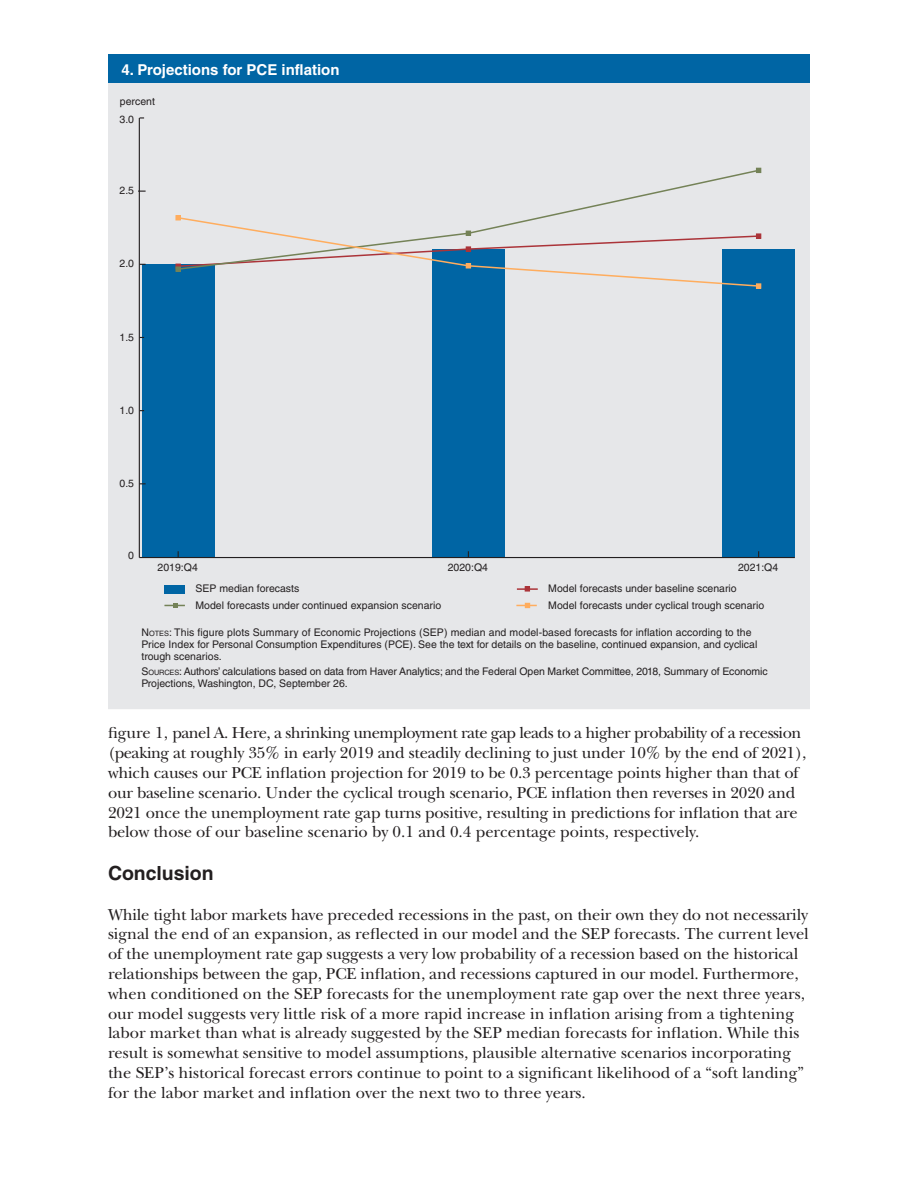
<style>
.page{position:relative;width:918px;height:1188px;background:#fff}
.page>*{position:absolute;margin:0;border:0;box-sizing:border-box;transform-origin:0 0}
.Subhead{font:700 19.5px "Helvetica LT Std";color:#231f20}
.CFL_body_text{font:16.5px/19.8px "New Baskerville Std";letter-spacing:-.01em;color:#231f20}
.figure_title{font:700 15px "Helvetica LT Std";color:#fff}
.notes_and_sources{font:10.5px/12px "Helvetica LT Std";color:#231f20}
.s1{font-style:inherit}
.s2{font-size:7.35px}
</style>
<div class="page">
<div style="left:108px;top:58px;width:702px;height:651px;background:#e6e7e9"></div>
<div style="left:108px;top:54px;width:702px;height:29px;background:#0065a4"></div>
<div style="left:142px;top:264px;width:72px;height:293px;background:#0065a4"></div>
<div style="left:432px;top:250px;width:73px;height:307px;background:#0065a4"></div>
<div style="left:722px;top:250px;width:73px;height:307px;background:#0065a4"></div>
<svg style="left:175px;top:168px;width:586px;height:121px"></svg>
<hr style="left:139px;top:118px;width:1px;height:440px;background:#231f20">
<hr style="left:139px;top:557px;width:656px;height:1px;background:#231f20">
<div style="left:165px;top:585px;width:20px;height:9px;background:#0065a4"></div>
<hr style="left:517px;top:588px;width:21px;height:2px;background:#ab3439">
<svg style="left:525px;top:586px;width:5px;height:6px"></svg>
<svg style="left:165px;top:603px;width:20px;height:5px"></svg>
<svg style="left:516px;top:603px;width:21px;height:5px"></svg>
<p class="figure_title" style="left:121px;top:60px;width:220px">4. Projections for PCE inflation</p>
<p class="notes_and_sources" style="left:120px;top:95px;width:37px">percent</p>
<p class="notes_and_sources" style="left:120px;top:113px;width:16px">3.0</p>
<p class="notes_and_sources" style="left:120px;top:185px;width:16px">2.5</p>
<p class="notes_and_sources" style="left:120px;top:258px;width:16px">2.0</p>
<p class="notes_and_sources" style="left:120px;top:331px;width:16px">1.5</p>
<p class="notes_and_sources" style="left:120px;top:404px;width:16px">1.0</p>
<p class="notes_and_sources" style="left:120px;top:477px;width:16px">0.5</p>
<p class="notes_and_sources" style="left:128px;top:549px;width:7px">0</p>
<p class="notes_and_sources" style="left:158px;top:562px;width:42px">2019:Q4</p>
<p class="notes_and_sources" style="left:448px;top:562px;width:42px">2020:Q4</p>
<p class="notes_and_sources" style="left:738px;top:562px;width:42px">2021:Q4</p>
<p class="notes_and_sources" style="left:196px;top:582px;width:105px">SEP median forecasts</p>
<p class="notes_and_sources" style="left:548px;top:582px;width:190px">Model forecasts under baseline scenario</p>
<p class="notes_and_sources" style="left:196px;top:599px;width:247px">Model forecasts under continued expansion scenario</p>
<p class="notes_and_sources" style="left:548px;top:599px;width:217px">Model forecasts under cyclical trough scenario</p>
<p class="notes_and_sources" style="left:141px;top:626px;width:617px"><span class="s1">N</span><span class="s2">OTES</span><span class="s1">:</span> This figure plots Summary of Economic Projections (SEP) median and model-based forecasts for inflation according to the<br>Price Index for Personal Consumption Expenditures (PCE). See the text for details on the baseline, continued expansion, and cyclical trough scenarios.</p>
<p class="notes_and_sources" style="left:141px;top:665px;width:628px"><span class="s1">S</span><span class="s2">OURCES</span><span class="s1">:</span> Authors’ calculations based on data from Haver Analytics; and the Federal Open Market Committee, 2018, Summary of Economic<br>Projections, Washington, DC, September 26.</p>
<p class="CFL_body_text" style="left:108px;top:723px;width:700px">figure 1, panel A. Here, a shrinking unemployment rate gap leads to a higher probability of a recession (peaking at roughly 35% in early 2019 and steadily declining to just under 10% by the end of 2021), which causes our PCE inflation projection for 2019 to be 0.3 percentage points higher than that of our baseline scenario. Under the cyclical trough scenario, PCE inflation then reverses in 2020 and 2021 once the unemployment rate gap turns positive, resulting in predictions for inflation that are below those of our baseline scenario by 0.1 and 0.4 percentage points, respectively.</p>
<p class="Subhead" style="left:108px;top:862px;width:107px">Conclusion</p>
<p class="CFL_body_text" style="left:108px;top:905px;width:702px">While tight labor markets have preceded recessions in the past, on their own they do not necessarily signal the end of an expansion, as reflected in our model and the SEP forecasts. The current level of the unemployment rate gap suggests a very low probability of a recession based on the historical relationships between the gap, PCE inflation, and recessions captured in our model. Furthermore, when conditioned on the SEP forecasts for the unemployment rate gap over the next three years, our model suggests very little risk of a more rapid increase in inflation arising from a tightening labor market than what is already suggested by the SEP median forecasts for inflation. While this result is somewhat sensitive to model assumptions, plausible alternative scenarios incorporating the SEP’s historical forecast errors continue to point to a significant likelihood of a “soft landing” for the labor market and inflation over the next two to three years.</p>
</div>
